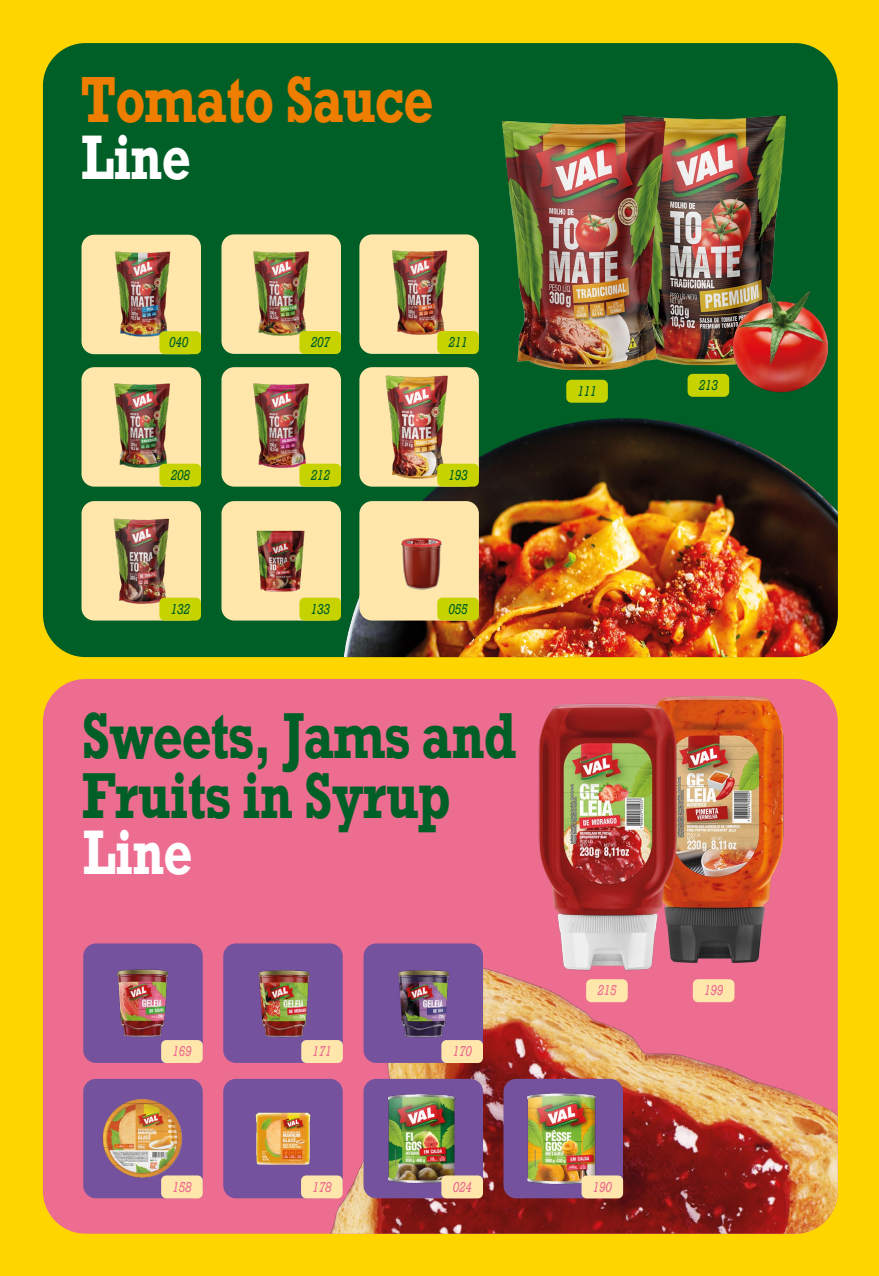
<style>
.page{position:relative;width:879px;height:1276px;background:#ffd500}
.page>*{position:absolute;margin:0;border:0;box-sizing:border-box;transform-origin:0 0}
.t1{font:700 61.2px "Rockwell";letter-spacing:-.02em;color:#ef7d00;scale:.8 1}
.t2{font:700 60.9px/59.7px "Rockwell";letter-spacing:-.02em;color:#005f27;scale:.8 1}
.t3{font:700 59.1px "Rockwell";letter-spacing:-.02em;color:#fff;scale:.8 1}
.t4{font:italic 13.5px "Rockwell";color:#005f27;scale:.8 1}
.t5{font:italic 13.5px "Rockwell";color:#ed6d91;scale:.8 1}
</style>
<div class="page">
<div style="left:43px;top:43px;width:794px;height:614px;background:#005f27;border-radius:43px"></div>
<div style="left:43px;top:679px;width:794px;height:554px;background:#ed6d91;border-radius:43px"></div>
<img style="left:317px;top:375px;width:520px;height:282px">
<img style="left:292px;top:1051px;width:545px;height:182px">
<div style="left:359px;top:501px;width:120px;height:119px;background:#ffe7ac;border-radius:13px"></div>
<img style="left:83px;top:1078px;width:120px;height:120px">
<img style="left:223px;top:1078px;width:120px;height:120px">
<img style="left:361px;top:1078px;width:121px;height:121px">
<img style="left:501px;top:1078px;width:120px;height:120px">
<img style="left:83px;top:943px;width:120px;height:120px">
<div style="left:363px;top:943px;width:121px;height:120px;background:#75529d"></div>
<img style="left:224px;top:943px;width:120px;height:120px">
<img style="left:759px;top:64px;width:79px;height:215px">
<img style="left:407px;top:115px;width:352px;height:306px">
<img style="left:718px;top:279px;width:120px;height:163px">
<img style="left:82px;top:502px;width:119px;height:118px">
<img style="left:401px;top:537px;width:41px;height:53px">
<img style="left:360px;top:368px;width:118px;height:118px">
<img style="left:221px;top:502px;width:119px;height:118px">
<img style="left:83px;top:235px;width:118px;height:118px">
<img style="left:83px;top:367px;width:118px;height:118px">
<img style="left:222px;top:367px;width:118px;height:118px">
<img style="left:222px;top:234px;width:118px;height:119px">
<img style="left:360px;top:233px;width:118px;height:118px">
<img style="left:500px;top:616px;width:338px;height:427px">
<img style="left:393px;top:623px;width:428px;height:428px">
<div style="left:566px;top:380px;width:42px;height:23px;background:#c6d300;border-radius:5px"></div>
<div style="left:687px;top:374px;width:42px;height:23px;background:#c6d300;border-radius:5px"></div>
<div style="left:299px;top:331px;width:42px;height:23px;background:#c6d300;border-radius:5px"></div>
<div style="left:437px;top:331px;width:42px;height:23px;background:#c6d300;border-radius:5px"></div>
<div style="left:299px;top:464px;width:42px;height:22px;background:#c6d300;border-radius:5px"></div>
<div style="left:159px;top:464px;width:42px;height:22px;background:#c6d300;border-radius:5px"></div>
<div style="left:159px;top:331px;width:42px;height:23px;background:#c6d300;border-radius:5px"></div>
<div style="left:437px;top:464px;width:42px;height:22px;background:#c6d300;border-radius:5px"></div>
<div style="left:299px;top:597px;width:42px;height:23px;background:#c6d300;border-radius:5px"></div>
<div style="left:159px;top:597px;width:42px;height:23px;background:#c6d300;border-radius:5px"></div>
<div style="left:437px;top:597px;width:42px;height:23px;background:#c6d300;border-radius:5px"></div>
<div style="left:161px;top:1040px;width:42px;height:23px;background:#ffe7ac;border-radius:5px"></div>
<div style="left:301px;top:1040px;width:42px;height:23px;background:#ffe7ac;border-radius:5px"></div>
<div style="left:441px;top:1040px;width:42px;height:23px;background:#ffe7ac;border-radius:5px"></div>
<div style="left:581px;top:1175px;width:42px;height:23px;background:#ffe7ac;border-radius:5px"></div>
<div style="left:441px;top:1175px;width:42px;height:23px;background:#ffe7ac;border-radius:5px"></div>
<div style="left:301px;top:1175px;width:42px;height:23px;background:#ffe7ac;border-radius:5px"></div>
<div style="left:161px;top:1175px;width:42px;height:23px;background:#ffe7ac;border-radius:5px"></div>
<div style="left:586px;top:979px;width:41px;height:23px;background:#ffe7ac;border-radius:5px"></div>
<div style="left:693px;top:979px;width:41px;height:23px;background:#ffe7ac;border-radius:5px"></div>
<h1 class="t1" style="left:80px;top:61px;width:443px">Tomato Sauce</h1>
<h3 class="t3" style="left:82px;top:119px;width:138px">Line</h3>
<p class="t4" style="left:169px;top:334px;width:25px">040</p>
<p class="t4" style="left:311px;top:334px;width:25px">207</p>
<p class="t4" style="left:448px;top:334px;width:25px">211</p>
<p class="t4" style="left:171px;top:466px;width:25px">208</p>
<p class="t4" style="left:311px;top:466px;width:25px">212</p>
<p class="t4" style="left:448px;top:466px;width:25px">193</p>
<p class="t4" style="left:171px;top:600px;width:25px">132</p>
<p class="t4" style="left:311px;top:600px;width:25px">133</p>
<p class="t4" style="left:448px;top:600px;width:25px">055</p>
<h2 class="t2" style="left:82px;top:705px;width:544px">Sweets, Jams and<br>Fruits in Syrup</h2>
<h3 class="t3" style="left:83px;top:814px;width:138px">Line</h3>
<p class="t5" style="left:172px;top:1043px;width:25px">169</p>
<p class="t5" style="left:312px;top:1043px;width:25px">171</p>
<p class="t5" style="left:452px;top:1043px;width:25px">170</p>
<p class="t4" style="left:577px;top:382px;width:25px">111</p>
<p class="t4" style="left:699px;top:377px;width:25px">213</p>
<p class="t5" style="left:597px;top:982px;width:25px">215</p>
<p class="t5" style="left:704px;top:982px;width:25px">199</p>
<p class="t5" style="left:172px;top:1178px;width:25px">158</p>
<p class="t5" style="left:312px;top:1178px;width:25px">178</p>
<p class="t5" style="left:452px;top:1178px;width:25px">024</p>
<p class="t5" style="left:593px;top:1178px;width:25px">190</p>
</div>
